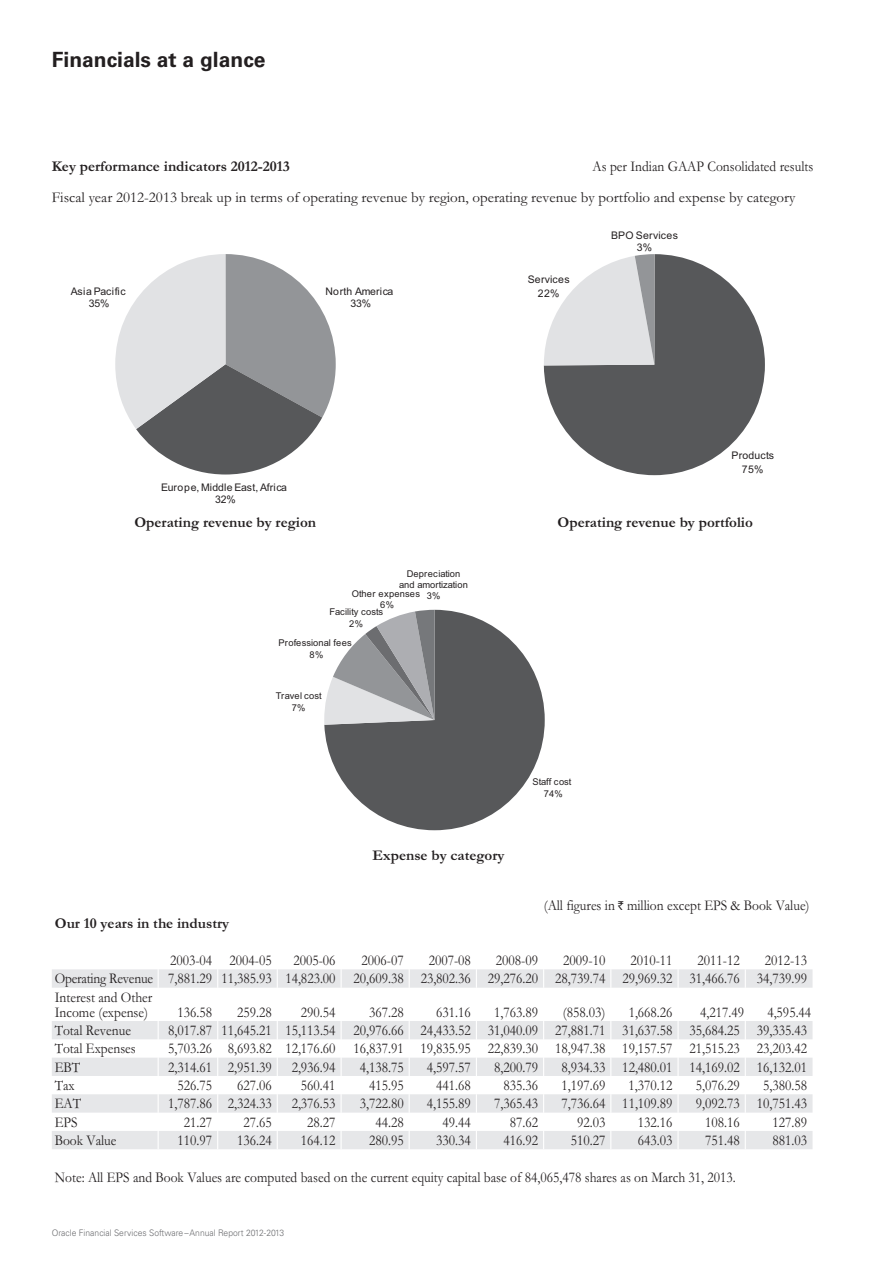
<style>
.page{position:relative;width:895px;height:1265px;background:#fff}
.page>*{position:absolute;margin:0;border:0;box-sizing:border-box;transform-origin:0 0}
.t1{font:700 21px "Univers LT Std";color:#231f20}
.t2{font:15px/18.3px "Garamond";color:#231f20;text-align:justify;scale:.9 1}
.t3{font:700 15px "Garamond";color:#231f20}
.t4{font:15px "Garamond";color:#231f20}
.t5{font:10.5px/11.9px "Arial";letter-spacing:.015em;color:#231f20;text-align:center}
.t6{font:10.5px/11.9px "Arial";letter-spacing:-.01em;color:#231f20;text-align:center}
.t7{font:10.5px/11.9px "Arial";letter-spacing:-.005em;color:#231f20;text-align:center}
.t8{font:10.5px/14.4px "Arial";letter-spacing:.035em;color:#231f20;text-align:center}
.t9{font:9.3px/11.2px "Arial";letter-spacing:.005em;color:#231f20;text-align:center}
.t10{font:9.3px/11.2px "Arial";letter-spacing:.03em;color:#231f20;text-align:center}
.t11{font:300 9px "Univers LT Std";color:#6c6d70;scale:.95 1}
.s1{font-family:"Rupee Foradian";font-size:12px}
</style>
<div class="page">
<svg style="left:52px;top:969px;width:760px;height:180px"></svg>
<svg style="left:158px;top:969px;width:1px;height:18px"></svg>
<svg style="left:217px;top:969px;width:1px;height:18px"></svg>
<svg style="left:277px;top:969px;width:1px;height:18px"></svg>
<svg style="left:340px;top:969px;width:1px;height:18px"></svg>
<svg style="left:408px;top:969px;width:2px;height:18px"></svg>
<svg style="left:476px;top:969px;width:1px;height:18px"></svg>
<svg style="left:543px;top:969px;width:1px;height:18px"></svg>
<svg style="left:610px;top:969px;width:1px;height:18px"></svg>
<svg style="left:677px;top:969px;width:1px;height:18px"></svg>
<svg style="left:744px;top:969px;width:1px;height:18px"></svg>
<hr style="left:158px;top:987px;width:1px;height:33px;background:#fff">
<hr style="left:217px;top:987px;width:1px;height:33px;background:#fff">
<hr style="left:277px;top:987px;width:1px;height:33px;background:#fff">
<hr style="left:340px;top:987px;width:1px;height:33px;background:#fff">
<hr style="left:408px;top:987px;width:2px;height:33px;background:#fff">
<hr style="left:476px;top:987px;width:1px;height:33px;background:#fff">
<hr style="left:543px;top:987px;width:1px;height:33px;background:#fff">
<hr style="left:610px;top:987px;width:1px;height:33px;background:#fff">
<hr style="left:677px;top:987px;width:1px;height:33px;background:#fff">
<hr style="left:744px;top:987px;width:1px;height:33px;background:#fff">
<svg style="left:157px;top:1020px;width:2px;height:129px"></svg>
<svg style="left:217px;top:1020px;width:1px;height:129px"></svg>
<svg style="left:277px;top:1020px;width:1px;height:129px"></svg>
<svg style="left:340px;top:1020px;width:1px;height:129px"></svg>
<svg style="left:408px;top:1020px;width:1px;height:129px"></svg>
<svg style="left:476px;top:1020px;width:1px;height:129px"></svg>
<svg style="left:543px;top:1020px;width:1px;height:129px"></svg>
<svg style="left:610px;top:1020px;width:1px;height:129px"></svg>
<svg style="left:677px;top:1020px;width:1px;height:129px"></svg>
<svg style="left:744px;top:1020px;width:1px;height:129px"></svg>
<svg style="left:115px;top:254px;width:221px;height:220px"></svg>
<svg style="left:544px;top:254px;width:220px;height:221px;fill:#57585a"></svg>
<svg style="left:544px;top:254px;width:110px;height:111px"></svg>
<svg style="left:324px;top:609px;width:220px;height:221px;fill:#57585a"></svg>
<svg style="left:324px;top:609px;width:110px;height:115px"></svg>
<h1 class="t1" style="left:52px;top:51px;width:215px">Financials at a glance</h1>
<p class="t2" style="left:592px;top:159px;width:247px">As per Indian GAAP Consolidated results</p>
<p class="t3" style="left:52px;top:160px;width:239px">Key performance indicators 2012-2013</p>
<p class="t4" style="left:52px;top:192px;width:745px">Fiscal year 2012-2013 break up in terms of operating revenue by region, operating revenue by portfolio and expense by category</p>
<p class="t5" style="left:71px;top:285px;width:56px">Asia Pacific<br>35%</p>
<p class="t7" style="left:325px;top:285px;width:69px">North America<br>33%</p>
<p class="t8" style="left:527px;top:272px;width:43px">Services<br>22%</p>
<p class="t5" style="left:611px;top:228px;width:68px;line-height:12.9px">BPO Services<br>3%</p>
<p class="t6" style="left:161px;top:481px;width:127px">Europe, Middle East, Africa<br>32%</p>
<p class="t3" style="left:134px;top:516px;width:183px">Operating revenue by region</p>
<p class="t9" style="left:399px;top:568px;width:70px">Depreciation and amortization<br>3%</p>
<p class="t10" style="left:352px;top:588px;width:70px">Other expenses<br>6%</p>
<p class="t9" style="left:329px;top:606px;width:55px">Facility costs<br>2%</p>
<p class="t9" style="left:278px;top:637px;width:75px">Professional fees<br>8%</p>
<p class="t9" style="left:276px;top:690px;width:47px">Travel cost<br>7%</p>
<p class="t3" style="left:372px;top:849px;width:133px">Expense by category</p>
<p class="t5" style="left:731px;top:448px;width:44px;line-height:14.4px">Products<br>75%</p>
<p class="t3" style="left:557px;top:516px;width:197px">Operating revenue by portfolio</p>
<p class="t9" style="left:532px;top:776px;width:40px">Staff cost<br>74%</p>
<p class="t2" style="left:543px;top:898px;width:297px">(All figures in <span class="s1">`</span> million except EPS &amp; Book Value)</p>
<p class="t3" style="left:55px;top:917px;width:176px">Our 10 years in the industry</p>
<p class="t2" style="left:170px;top:952px;width:115px">2003-04 2004-05</p>
<p class="t2" style="left:293px;top:952px;width:48px">2005-06</p>
<p class="t2" style="left:361px;top:952px;width:48px">2006-07</p>
<p class="t2" style="left:428px;top:952px;width:48px">2007-08</p>
<p class="t2" style="left:496px;top:952px;width:48px">2008-09</p>
<p class="t2" style="left:563px;top:952px;width:48px">2009-10</p>
<p class="t2" style="left:630px;top:952px;width:48px">2010-11</p>
<p class="t2" style="left:697px;top:952px;width:48px">2011-12</p>
<p class="t2" style="left:55px;top:952px;width:837px;text-indent:710px">2012-13<br>Operating Revenue 7,881.29 11,385.93 14,823.00 20,609.38 23,802.36 29,276.20 28,739.74 29,969.32 31,466.76 34,739.99<br>Interest and Other</p>
<p class="t2" style="left:55px;top:1004px;width:105px">Income (expense)</p>
<p class="t2" style="left:177px;top:1004px;width:40px">136.58</p>
<p class="t2" style="left:237px;top:1004px;width:40px">259.28</p>
<p class="t2" style="left:301px;top:1004px;width:40px">290.54</p>
<p class="t2" style="left:369px;top:1004px;width:40px">367.28</p>
<p class="t2" style="left:436px;top:1004px;width:40px">631.16</p>
<p class="t2" style="left:494px;top:1004px;width:50px">1,763.89</p>
<p class="t2" style="left:562px;top:1004px;width:49px">(858.03)</p>
<p class="t2" style="left:628px;top:1004px;width:50px">1,668.26</p>
<p class="t2" style="left:700px;top:1004px;width:50px">4,217.49</p>
<p class="t2" style="left:767px;top:1004px;width:50px">4,595.44</p>
<p class="t2" style="left:55px;top:1022px;width:86px">Total Revenue</p>
<p class="t2" style="left:168px;top:1022px;width:711px">8,017.87 11,645.21 15,113.54 20,976.66 24,433.52 31,040.09 27,881.71 31,637.58 35,684.25 39,335.43</p>
<p class="t2" style="left:55px;top:1041px;width:91px">Total Expenses</p>
<p class="t2" style="left:168px;top:1041px;width:711px">5,703.26 8,693.82 12,176.60 16,837.91 19,835.95 22,839.30 18,947.38 19,157.57 21,515.23 23,203.42</p>
<p class="t2" style="left:55px;top:1059px;width:30px">EBT</p>
<p class="t2" style="left:168px;top:1059px;width:116px">2,314.61 2,951.39</p>
<p class="t2" style="left:292px;top:1059px;width:50px">2,936.94</p>
<p class="t2" style="left:360px;top:1059px;width:50px">4,138.75</p>
<p class="t2" style="left:427px;top:1059px;width:50px">4,597.57</p>
<p class="t2" style="left:494px;top:1059px;width:50px">8,200.79</p>
<p class="t2" style="left:561px;top:1059px;width:274px">8,934.33 12,480.01 14,169.02 16,132.01</p>
<p class="t2" style="left:55px;top:1077px;width:24px">Tax</p>
<p class="t2" style="left:177px;top:1077px;width:40px">526.75</p>
<p class="t2" style="left:237px;top:1077px;width:40px">627.06</p>
<p class="t2" style="left:301px;top:1077px;width:40px">560.41</p>
<p class="t2" style="left:369px;top:1077px;width:40px">415.95</p>
<p class="t2" style="left:436px;top:1077px;width:40px">441.68</p>
<p class="t2" style="left:503px;top:1077px;width:40px">835.36</p>
<p class="t2" style="left:561px;top:1077px;width:50px">1,197.69</p>
<p class="t2" style="left:628px;top:1077px;width:50px">1,370.12</p>
<p class="t2" style="left:695px;top:1077px;width:50px">5,076.29</p>
<p class="t2" style="left:763px;top:1077px;width:50px">5,380.58</p>
<p class="t2" style="left:55px;top:1096px;width:31px">EAT</p>
<p class="t2" style="left:168px;top:1096px;width:116px">1,787.86 2,324.33</p>
<p class="t2" style="left:292px;top:1096px;width:50px">2,376.53</p>
<p class="t2" style="left:360px;top:1096px;width:50px">3,722.80</p>
<p class="t2" style="left:427px;top:1096px;width:50px">4,155.89</p>
<p class="t2" style="left:494px;top:1096px;width:50px">7,365.43</p>
<p class="t2" style="left:561px;top:1096px;width:125px">7,736.64 11,109.89</p>
<p class="t2" style="left:695px;top:1096px;width:125px">9,092.73 10,751.43</p>
<p class="t2" style="left:55px;top:1114px;width:27px">EPS</p>
<p class="t2" style="left:184px;top:1114px;width:33px">21.27</p>
<p class="t2" style="left:243px;top:1114px;width:33px">27.65</p>
<p class="t2" style="left:307px;top:1114px;width:33px">28.27</p>
<p class="t2" style="left:375px;top:1114px;width:33px">44.28</p>
<p class="t2" style="left:442px;top:1114px;width:33px">49.44</p>
<p class="t2" style="left:510px;top:1114px;width:33px">87.62</p>
<p class="t2" style="left:577px;top:1114px;width:33px">92.03</p>
<p class="t2" style="left:638px;top:1114px;width:40px">132.16</p>
<p class="t2" style="left:705px;top:1114px;width:40px">108.16</p>
<p class="t2" style="left:772px;top:1114px;width:40px">127.89</p>
<p class="t2" style="left:55px;top:1132px;width:70px">Book Value</p>
<p class="t2" style="left:177px;top:1132px;width:40px">110.97</p>
<p class="t2" style="left:237px;top:1132px;width:40px">136.24</p>
<p class="t2" style="left:301px;top:1132px;width:40px">164.12</p>
<p class="t2" style="left:369px;top:1132px;width:40px">280.95</p>
<p class="t2" style="left:436px;top:1132px;width:40px">330.34</p>
<p class="t2" style="left:503px;top:1132px;width:40px">416.92</p>
<p class="t2" style="left:570px;top:1132px;width:40px">510.27</p>
<p class="t2" style="left:638px;top:1132px;width:40px">643.03</p>
<p class="t2" style="left:705px;top:1132px;width:40px">751.48</p>
<p class="t2" style="left:772px;top:1132px;width:40px">881.03</p>
<p class="t2" style="left:55px;top:1169px;width:758px">Note: All EPS and Book Values are computed based on the current equity capital base of 84,065,478 shares as on March 31, 2013.</p>
<p class="t11" style="left:52px;top:1228px;width:246px">Oracle Financial Services Software – Annual Report 2012-2013</p>
</div>
